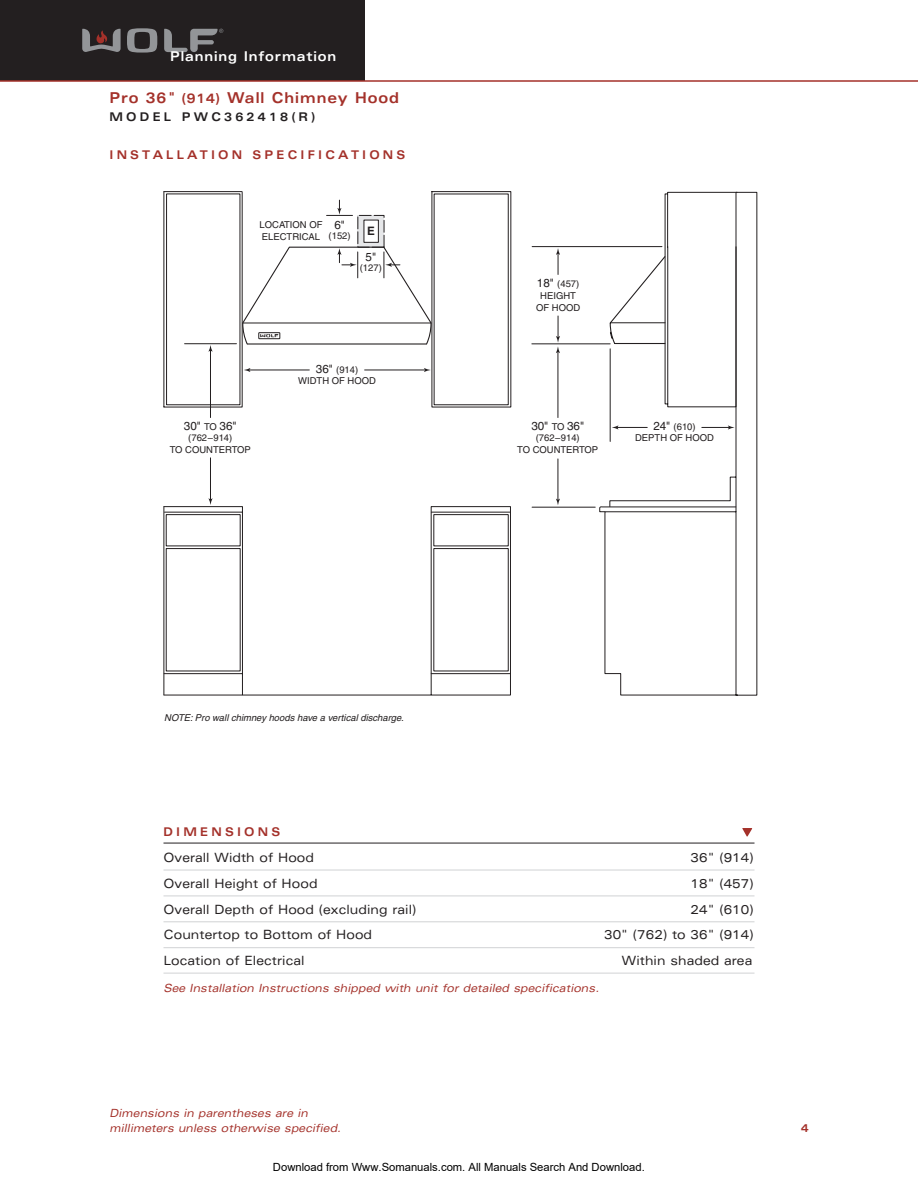
<style>
.page{position:relative;width:918px;height:1188px;background:#fff}
.page>*{position:absolute;margin:0;border:0;box-sizing:border-box;transform-origin:0 0}
.t1{font:700 expanded 15px "Univers";letter-spacing:.075em;color:#a4312a;scale:.88 1}
.t2{font:700 expanded 13.5px "Univers";letter-spacing:.075em;color:#fff;scale:.88 1}
.t3{font:expanded 12.75px "Univers";letter-spacing:.005em;color:#231f20;scale:.9 1}
.t4{font:700 expanded 12px "Univers";letter-spacing:.295em;color:#a4312a;scale:.9 1}
.t5{font:700 expanded 12px "Univers";letter-spacing:.295em;color:#231f20;scale:.9 1}
.t6{font:11.7px "Helvetica";color:#231f20}
.t7{font:700 11.7px "Helvetica";color:#231f20}
.t8{font:italic expanded 11.25px/15px "Univers";color:#a4312a;scale:.9 1}
.t9{font:11.25px "Arial";color:#000}
.t10{font:700 expanded 11.25px "Univers";color:#a4312a;scale:.9 1}
.t11{font:9.45px/11.7px "Helvetica";color:#231f20;text-align:center}
.t12{font:italic 9.45px "Helvetica";color:#231f20}
.s1{font-size:13.5px}
.s2{font-size:9.45px}
.s3{font-size:11.7px}
</style>
<div class="page">
<svg style="left:163px;top:191px;width:595px;height:505px"></svg>
<hr style="left:610px;top:322px;width:55px;height:1px;background:#231f20">
<svg style="left:241px;top:246px;width:192px;height:99px"></svg>
<hr style="left:164px;top:843px;width:590px;height:1px;background:#231f20">
<hr style="left:164px;top:870px;width:590px;height:1px;background:#d1d2d4">
<hr style="left:164px;top:896px;width:590px;height:1px;background:#d1d2d4">
<hr style="left:164px;top:921px;width:590px;height:1px;background:#d1d2d4">
<hr style="left:164px;top:947px;width:590px;height:1px;background:#d1d2d4">
<hr style="left:164px;top:973px;width:590px;height:1px;background:#d1d2d4">
<svg style="left:742px;top:828px;width:10px;height:8px"></svg>
<div style="left:0;top:0;width:364px;height:81px;background:#231f20"></div>
<svg style="left:127px;top:28px;width:30px;height:25px"></svg>
<svg style="left:82px;top:29px;width:39px;height:23px"></svg>
<svg style="left:164px;top:29px;width:59px;height:23px"></svg>
<hr style="left:0;top:80px;width:918px;height:2px;background:#a4312a">
<p class="t2" style="left:170px;top:51px;width:190px">Planning Information</p>
<p class="t1" style="left:110px;top:92px;width:330px">Pro 36" <span class="s1">(914)</span> Wall Chimney Hood</p>
<p class="t5" style="left:110px;top:112px;width:230px">MODEL PWC362418(R)</p>
<p class="t4" style="left:110px;top:150px;width:330px">INSTALLATION SPECIFICATIONS</p>
<p class="t6" style="left:334px;top:221px;width:12px">6"</p>
<p class="t11" style="left:329px;top:231px;width:24px">(152)</p>
<p class="t11" style="left:260px;top:220px;width:64px;text-align:left">LOCATION OF<br>ELECTRICAL</p>
<p class="t7" style="left:367px;top:227px;width:9px">E</p>
<p class="t6" style="left:366px;top:253px;width:12px">5"</p>
<p class="t11" style="left:360px;top:263px;width:24px">(127)</p>
<p class="t6" style="left:184px;top:421px;width:54px">30" <span class="s2">TO</span> 36"</p>
<p class="t11" style="left:170px;top:433px;width:82px">(762–914)<br>TO COUNTERTOP</p>
<p class="t11" style="left:298px;top:365px;width:79px"><span class="s3">36"</span> (914)<br>WIDTH OF HOOD</p>
<p class="t11" style="left:536px;top:279px;width:46px"><span class="s3">18"</span> (457)<br>HEIGHT<br>OF HOOD</p>
<p class="t6" style="left:531px;top:421px;width:54px">30" <span class="s2">TO</span> 36"</p>
<p class="t11" style="left:517px;top:433px;width:82px">(762–914)<br>TO COUNTERTOP</p>
<p class="t11" style="left:635px;top:422px;width:80px"><span class="s3">24"</span> (610)<br>DEPTH OF HOOD</p>
<p class="t12" style="left:164px;top:714px;width:243px">NOTE:Pro wall chimney hoods have a vertical discharge.</p>
<p class="t4" style="left:163px;top:828px;width:131px">DIMENSIONS</p>
<p class="t3" style="left:163px;top:853px;width:169px">Overall Width of Hood</p>
<p class="t3" style="left:691px;top:853px;width:72px">36" (914)</p>
<p class="t3" style="left:163px;top:878px;width:173px">Overall Height of Hood</p>
<p class="t3" style="left:691px;top:878px;width:72px">18" (457)</p>
<p class="t3" style="left:163px;top:904px;width:282px">Overall Depth of Hood (excluding rail)</p>
<p class="t3" style="left:691px;top:904px;width:72px">24" (610)</p>
<p class="t3" style="left:163px;top:930px;width:233px">Countertop to Bottom of Hood</p>
<p class="t3" style="left:604px;top:930px;width:168px">30" (762) to 36" (914)</p>
<p class="t3" style="left:163px;top:956px;width:158px">Location of Electrical</p>
<p class="t3" style="left:622px;top:956px;width:146px">Within shaded area</p>
<p class="t8" style="left:163px;top:982px;width:488px">See Installation Instructions shipped with unit for detailed specifications.</p>
<p class="t8" style="left:109px;top:1106px;width:261px">Dimensions in parentheses are in millimeters unless otherwise specified.</p>
<p class="t9" style="left:273px;top:1160px;width:373px">Download from Www.Somanuals.com. All Manuals Search And Download.</p>
<p class="t10" style="left:801px;top:1123px;width:10px">4</p>
</div>
